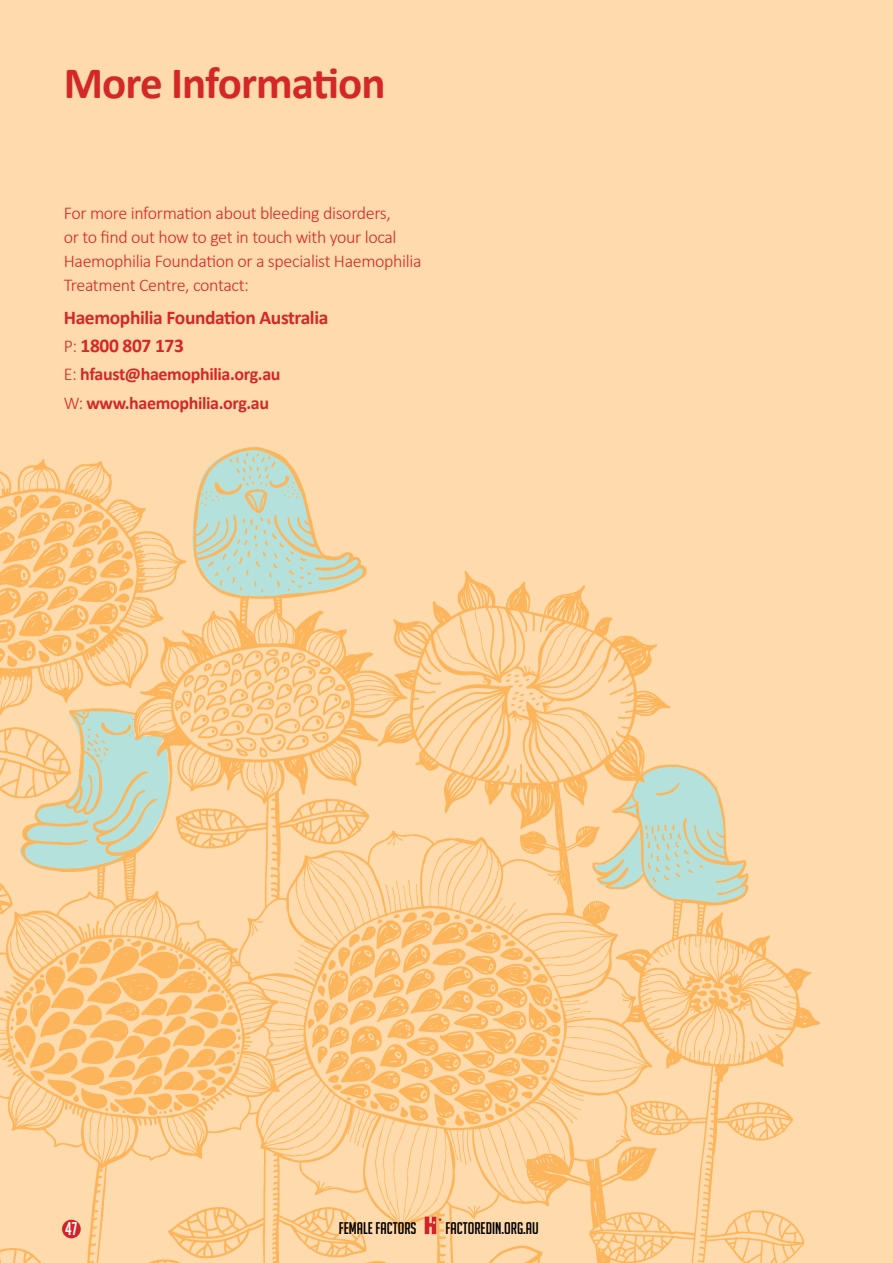
<style>
.page{position:relative;width:893px;height:1263px;background:#ffdaac}
.page>*{position:absolute;margin:0;border:0;box-sizing:border-box;transform-origin:0 0}
.t1{font:700 45px "Calibri";letter-spacing:-.02em;color:#d32827}
.t2{font:700 19.5px/28.2px "Calibri";letter-spacing:-.02em;color:#d32827}
.t3{font:300 18px/24px "Calibri";letter-spacing:-.02em;color:#d32827}
.t4{font:700 18px/28.2px "Calibri";letter-spacing:-.02em;color:#d32827}
.t5{font:18px "Big Noodle Titling";color:#fff}
.t6{font:16.5px "Big Noodle Titling";color:#000}
.s1{font-weight:300;font-size:18px}
.s2{font-weight:300}
</style>
<div class="page">
<img style="left:0;top:446px;width:820px;height:817px">
<div style="left:62px;top:1220px;width:19px;height:18px;background:#d2232a;border-radius:50%"></div>
<svg style="left:425px;top:1216px;width:16px;height:18px"></svg>
<h1 class="t1" style="left:64px;top:54px;width:323px">More Information</h1>
<p class="t3" style="left:64px;top:201px;width:359px">For more information about bleeding disorders,<br>or to find out how to get in touch with your local Haemophilia Foundation or a specialist Haemophilia Treatment Centre, contact:</p>
<p class="t2" style="left:64px;top:303px;width:266px">Haemophilia Foundation Australia<br><span class="s1">P:</span> 1800 807 173</p>
<p class="t4" style="left:64px;top:360px;width:218px"><span class="s2">E:</span> hfaust@haemophilia.org.au<br><span class="s2">W:</span> www.haemophilia.org.au</p>
<p class="t5" style="left:65px;top:1219px;width:14px">47</p>
<p class="t6" style="left:339px;top:1219px;width:79px">FEMALE FACTORS</p>
<p class="t6" style="left:446px;top:1219px;width:95px">FACTOREDIN.ORG.AU</p>
</div>
